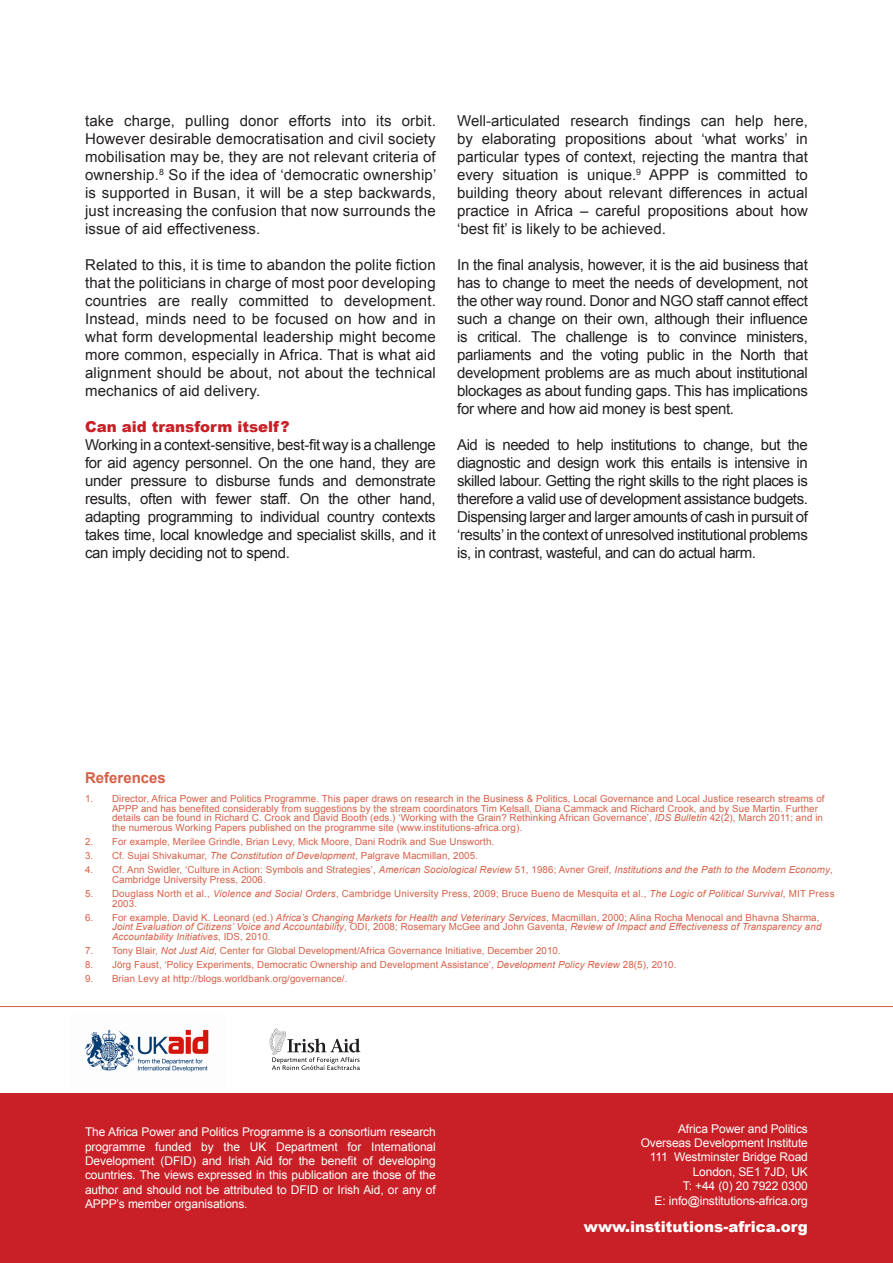
<style>
.page{position:relative;width:893px;height:1263px;background:#fff}
.page>*{position:absolute;margin:0;border:0;box-sizing:border-box;transform-origin:0 0}
.BODY_-_TEXT{font:15px/18px "Arial";letter-spacing:-.015em;color:#231f20;text-align:justify}
.t1{font:900 15px "Arial";color:#fff}
.BODY_-_SUB_HEADING{font:900 15px "Arial";color:#c82026}
.BODY_-_SUB_HEADING-2{font:700 15px "Arial";color:#d66048}
.t2{font:12px/14.4px "Arial";letter-spacing:-.01em;color:#fff;text-align:justify}
.ENDNOTE{font:9.75px/9.8px "Arial";letter-spacing:.01em;color:#d66048}
.ENDNOTE-2{font:italic 9.75px/9.8px "Arial";letter-spacing:.01em;color:#d66048}
.s1{font-style:italic}
.s2{font-style:normal}
</style>
<div class="page">
<img style="left:84px;top:1029px;width:125px;height:43px">
<div style="left:0;top:1094px;width:893px;height:169px;background:#c82026"></div>
<svg style="left:270px;top:1028px;width:90px;height:42px"></svg>
<hr style="left:0;top:1006px;width:893px;height:1px;background:#d66048">
<p class="BODY_-_TEXT" style="left:85px;top:112px;width:353px">take charge, pulling donor efforts into its orbit.<br>However desirable democratisation and civil society mobilisation may be, they are not relevant criteria of ownership.<sup>8</sup> So if the idea of ‘democratic ownership’ is supported in Busan, it will be a step backwards, just increasing the confusion that now surrounds the issue of aid effectiveness.</p>
<p class="BODY_-_TEXT" style="left:85px;top:256px;width:352px">Related to this, it is time to abandon the polite fiction that the politicians in charge of most poor developing countries are really committed to development.<br>Instead, minds need to be focused on how and in what form developmental leadership might become more common, especially in Africa. That is what aid alignment should be about, not about the technical mechanics of aid delivery.</p>
<p class="BODY_-_SUB_HEADING" style="left:85px;top:416px;width:206px">Can aid transform itself?</p>
<p class="BODY_-_TEXT" style="left:85px;top:436px;width:352px">Working in a context-sensitive, best-fit way is a challenge for aid agency personnel. On the one hand, they are under pressure to disburse funds and demonstrate results, often with fewer staff. On the other hand, adapting programming to individual country contexts takes time, local knowledge and specialist skills, and it can imply deciding not to spend.</p>
<p class="BODY_-_TEXT" style="left:457px;top:112px;width:352px">Well-articulated research findings can help here, by elaborating propositions about ‘what works’ in particular types of context, rejecting the mantra that every situation is unique.<sup>9</sup> APPP is committed to building theory about relevant differences in actual practice in Africa – careful propositions about how ‘best fit’ is likely to be achieved.</p>
<p class="BODY_-_TEXT" style="left:457px;top:256px;width:352px">In the final analysis, however, it is the aid business that has to change to meet the needs of development, not the other way round. Donor and NGO staff cannot effect such a change on their own, although their influence is critical. The challenge is to convince ministers, parliaments and the voting public in the North that development problems are as much about institutional blockages as about funding gaps. This has implications for where and how aid money is best spent.</p>
<p class="BODY_-_TEXT" style="left:457px;top:436px;width:352px">Aid is needed to help institutions to change, but the diagnostic and design work this entails is intensive in skilled labour. Getting the right skills to the right places is therefore a valid use of development assistance budgets.<br>Dispensing larger and larger amounts of cash in pursuit of ‘results’ in the context of unresolved institutional problems is, in contrast, wasteful, and can do actual harm.</p>
<p class="BODY_-_SUB_HEADING-2" style="left:85px;top:768px;width:82px">References</p>
<p class="ENDNOTE" style="left:112px;top:794px;width:714px;text-indent:-27px">1. Director, Africa Power and Politics Programme. This paper draws on research in the Business &amp; Politics, Local Governance and Local Justice research streams of APPP and has benefited considerably from suggestions by the stream coordinators Tim Kelsall, Diana Cammack and Richard Crook, and by Sue Martin. Further details can be found in Richard C. Crook and David Booth (eds.) ‘Working with the Grain? Rethinking African Governance’, <span class="s1">IDS Bulletin</span> 42(2), March 2011; and in the numerous Working Papers published on the programme site (www.institutions-africa.org).</p>
<p class="ENDNOTE" style="left:85px;top:837px;width:411px">2. For example, Merilee Grindle, Brian Levy, Mick Moore, Dani Rodrik and Sue Unsworth.</p>
<p class="ENDNOTE" style="left:85px;top:851px;width:394px">3. Cf. Sujai Shivakumar, <span class="s1">The Constitution of Development</span>, Palgrave Macmillan, 2005.</p>
<p class="ENDNOTE" style="left:112px;top:865px;width:722px;text-indent:-27px">4. Cf. Ann Swidler, ‘Culture in Action: Symbols and Strategies’, <span class="s1">American Sociological Review</span> 51, 1986; Avner Greif, <span class="s1">Institutions and the Path to the Modern Economy</span>,<br>Cambridge University Press, 2006.</p>
<p class="ENDNOTE" style="left:112px;top:889px;width:724px;text-indent:-27px">5. Douglass North et al., <span class="s1">Violence and Social Orders</span>, Cambridge University Press, 2009; Bruce Bueno de Mesquita et al., <span class="s1">The Logic of Political Survival</span>, MIT Press<br>2003.</p>
<p class="ENDNOTE-2" style="left:112px;top:912px;width:711px;text-indent:-27px"><span class="s2">6. For example, David K. Leonard (ed.)</span> Africa’s Changing Markets for Health and Veterinary Services<span class="s2">, Macmillan, 2000; Alina Rocha Menocal and Bhavna Sharma,<br></span>Joint Evaluation of Citizens’ Voice and Accountability<span class="s2">, ODI, 2008; Rosemary McGee and John Gaventa,</span> Review of Impact and Effectiveness of Transparency and<br>Accountability Initiatives<span class="s2">, IDS, 2010.</span></p>
<p class="ENDNOTE" style="left:85px;top:946px;width:477px">7. Tony Blair, <span class="s1">Not Just Aid</span>, Center for Global Development/Africa Governance Initiative, December 2010.</p>
<p class="ENDNOTE" style="left:85px;top:960px;width:593px">8. Jörg Faust, ‘Policy Experiments, Democratic Ownership and Development Assistance’, <span class="s1">Development Policy Review</span> 28(5), 2010.</p>
<p class="ENDNOTE" style="left:85px;top:974px;width:264px">9. Brian Levy at http://blogs.worldbank.org/governance/.</p>
<p class="t2" style="left:85px;top:1125px;width:352px">The Africa Power and Politics Programme is a consortium research programme funded by the UK Department for International Development (DFID) and Irish Aid for the benefit of developing countries. The views expressed in this publication are those of the author and should not be attributed to DFID or Irish Aid, or any of APPP’s member organisations.</p>
<p class="t2" style="left:678px;top:1121px;width:131px">Africa Power and Politics</p>
<p class="t2" style="left:641px;top:1136px;width:169px">Overseas Development Institute</p>
<p class="t2" style="left:650px;top:1150px;width:160px">111 Westminster Bridge Road</p>
<p class="t2" style="left:693px;top:1164px;width:117px">London, SE1 7JD, UK</p>
<p class="t2" style="left:683px;top:1179px;width:127px">T: +44 (0) 20 7922 0300</p>
<p class="t2" style="left:655px;top:1193px;width:155px">E: info@institutions-africa.org</p>
<p class="t1" style="left:584px;top:1215px;width:226px">www.institutions-africa.org</p>
</div>
